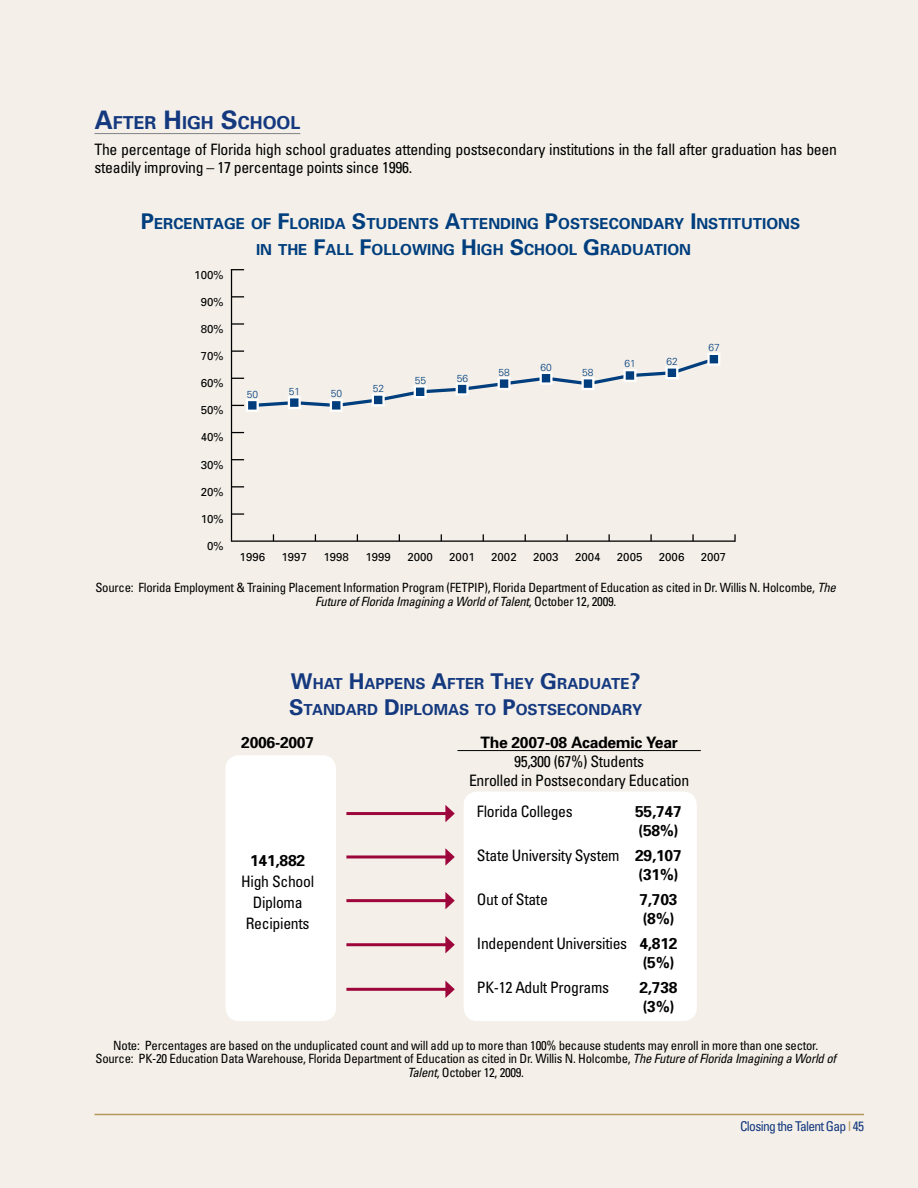
<style>
.page{position:relative;width:918px;height:1188px;background:#f4f0e9}
.page>*{position:absolute;margin:0;border:0;box-sizing:border-box;transform-origin:0 0}
.t1{font:700 17.85px "Univers";color:#15397f}
.t2{font:condensed 15.75px/18.9px "Univers";letter-spacing:-.02em;color:#000;text-align:center}
.t3{font:700 15.75px/18.9px "Univers";letter-spacing:-.02em;color:#000}
.t4{font:700 15.15px/26px "Univers";color:#003e7e;text-align:center}
.t5{font:700 15.15px/26.1px "Univers";color:#15397f}
.t6{font:condensed 13.5px "Univers";letter-spacing:-.05em;color:#15397f}
.t7{font:condensed 12.75px/13.5px "Univers";letter-spacing:-.02em;color:#000;text-align:center}
.t8{font:11.55px "Univers";color:#000}
.t9{font:300 10.2px "Univers";color:#003e7e}
.s1{font-size:25.5px}
.s2{font-size:21.6px}
.s3{font-style:italic}
.s4{font-size:21.75px}
.s5{font-weight:700;font-stretch:normal}
.s6{color:#b4975a}
</style>
<div class="page">
<hr style="left:94px;top:1114px;width:770px;height:1px;background:#b4975a">
<div style="left:226px;top:755px;width:110px;height:266px;background:#fff;border-radius:14px"></div>
<div style="left:464px;top:792px;width:233px;height:229px;background:#fff;border-radius:14px"></div>
<hr style="left:458px;top:750px;width:243px;height:1px;background:#000">
<hr style="left:346px;top:812px;width:102px;height:3px;background:#9d063b">
<svg style="left:445px;top:805px;width:10px;height:17px"></svg>
<hr style="left:346px;top:855px;width:102px;height:3px;background:#9d063b">
<svg style="left:445px;top:848px;width:10px;height:18px"></svg>
<hr style="left:346px;top:899px;width:102px;height:3px;background:#9d063b">
<svg style="left:445px;top:892px;width:10px;height:17px"></svg>
<hr style="left:346px;top:943px;width:102px;height:3px;background:#9d063b">
<svg style="left:445px;top:936px;width:10px;height:17px"></svg>
<hr style="left:346px;top:988px;width:102px;height:3px;background:#9d063b">
<svg style="left:445px;top:981px;width:10px;height:17px"></svg>
<hr style="left:232px;top:540px;width:503px;height:2px;background:#000">
<svg style="left:650px;top:534px;width:2px;height:7px"></svg>
<svg style="left:692px;top:534px;width:2px;height:7px"></svg>
<svg style="left:734px;top:534px;width:2px;height:8px"></svg>
<hr style="left:231px;top:270px;width:1px;height:272px;background:#000">
<svg style="left:232px;top:486px;width:12px;height:1px"></svg>
<svg style="left:232px;top:459px;width:12px;height:1px"></svg>
<svg style="left:232px;top:432px;width:12px;height:1px"></svg>
<svg style="left:232px;top:323px;width:12px;height:2px"></svg>
<svg style="left:232px;top:296px;width:12px;height:1px"></svg>
<svg style="left:231px;top:269px;width:13px;height:1px"></svg>
<svg style="left:232px;top:513px;width:12px;height:2px"></svg>
<svg style="left:232px;top:350px;width:488px;height:62px"></svg>
<hr style="left:94px;top:133px;width:206px;height:1px;background:#808285">
<h1 class="t1" style="left:94px;top:111px;width:207px"><span class="s1">A</span>FTER <span class="s1">H</span>IGH <span class="s1">S</span>CHOOL</h1>
<p class="t2" style="left:94px;top:139px;width:744px;text-align:left">The percentage of Florida high school graduates attending postsecondary institutions in the fall after graduation has been steadily improving – 17 percentage points since 1996.</p>
<p class="t4" style="left:141px;top:210px;width:661px"><span class="s2">P</span>ERCENTAGE OF <span class="s2">F</span>LORIDA <span class="s2">S</span>TUDENTS <span class="s2">A</span>TTENDING <span class="s2">P</span>OSTSECONDARY <span class="s2">I</span>NSTITUTIONS<br>IN THE <span class="s2">F</span>ALL <span class="s2">F</span>OLLOWING <span class="s2">H</span>IGH <span class="s2">S</span>CHOOL <span class="s2">G</span>RADUATION</p>
<p class="t8" style="left:194px;top:267px;width:31px">100%</p>
<p class="t8" style="left:201px;top:294px;width:24px">90%</p>
<p class="t8" style="left:201px;top:322px;width:24px">80%</p>
<p class="t8" style="left:201px;top:349px;width:24px">70%</p>
<p class="t8" style="left:201px;top:376px;width:24px">60%</p>
<p class="t8" style="left:201px;top:403px;width:24px">50%</p>
<p class="t8" style="left:201px;top:430px;width:24px">40%</p>
<p class="t8" style="left:201px;top:457px;width:24px">30%</p>
<p class="t8" style="left:201px;top:484px;width:24px">20%</p>
<p class="t8" style="left:201px;top:512px;width:24px">10%</p>
<p class="t8" style="left:207px;top:539px;width:18px">0%</p>
<p class="t9" style="left:247px;top:388px;width:13px">50</p>
<p class="t9" style="left:289px;top:385px;width:13px">51</p>
<p class="t9" style="left:331px;top:388px;width:13px">50</p>
<p class="t9" style="left:373px;top:382px;width:13px">52</p>
<p class="t9" style="left:415px;top:374px;width:13px">55</p>
<p class="t9" style="left:457px;top:372px;width:13px">56</p>
<p class="t9" style="left:498px;top:366px;width:13px">58</p>
<p class="t9" style="left:540px;top:361px;width:13px">60</p>
<p class="t9" style="left:582px;top:366px;width:13px">58</p>
<p class="t9" style="left:625px;top:358px;width:13px">61</p>
<p class="t9" style="left:667px;top:355px;width:13px">62</p>
<p class="t9" style="left:709px;top:341px;width:13px">67</p>
<p class="t8" style="left:240px;top:550px;width:27px">1996</p>
<p class="t8" style="left:282px;top:550px;width:27px">1997</p>
<p class="t8" style="left:323px;top:550px;width:27px">1998</p>
<p class="t8" style="left:365px;top:550px;width:27px">1999</p>
<p class="t8" style="left:407px;top:550px;width:27px">2000</p>
<p class="t8" style="left:449px;top:550px;width:27px">2001</p>
<p class="t8" style="left:491px;top:550px;width:27px">2002</p>
<p class="t8" style="left:533px;top:550px;width:27px">2003</p>
<p class="t8" style="left:575px;top:550px;width:27px">2004</p>
<p class="t8" style="left:617px;top:550px;width:27px">2005</p>
<p class="t8" style="left:659px;top:550px;width:27px">2006</p>
<p class="t8" style="left:701px;top:550px;width:27px">2007</p>
<p class="t7" style="left:95px;top:580px;width:742px">Source: Florida Employment &amp; Training Placement Information Program (FETPIP), Florida Department of Education as cited in Dr. Willis N. Holcombe, <span class="s3">The<br>Future of Florida Imagining a World of Talent</span>, October 12, 2009.</p>
<p class="t5" style="left:289px;top:670px;width:355px"><span class="s4">W</span>HAT <span class="s4">H</span>APPENS <span class="s4">A</span>FTER <span class="s4">T</span>HEY <span class="s4">G</span>RADUATE<span class="s4">?<br>S</span>TANDARD <span class="s4">D</span> IPLOMAS TO <span class="s4">P</span>OSTSECONDARY</p>
<p class="t3" style="left:480px;top:732px;width:199px">The 2007-08 Academic Year</p>
<p class="t2" style="left:469px;top:751px;width:222px">95,300 (67%) Students<br>Enrolled in Postsecondary Education</p>
<p class="t2" style="left:477px;top:802px;width:97px">Florida Colleges</p>
<p class="t3" style="left:635px;top:802px;width:48px">55,747 (58%)</p>
<p class="t2" style="left:477px;top:846px;width:206px;text-align:right">State University System <span class="s5">29,107 (31%)</span></p>
<p class="t2" style="left:477px;top:890px;width:72px">Out of State</p>
<p class="t3" style="left:639px;top:890px;width:40px">7,703 (8%)</p>
<p class="t2" style="left:477px;top:934px;width:202px;text-align:right">Independent Universities <span class="s5">4,812 (5%)</span></p>
<p class="t2" style="left:477px;top:978px;width:134px">PK-12 Adult Programs</p>
<p class="t3" style="left:639px;top:977px;width:40px">2,738 (3%)</p>
<p class="t7" style="left:96px;top:1038px;width:742px">Note: Percentages are based on the unduplicated count and will add up to more than 100% because students may enroll in more than one sector.<br>Source: PK-20 Education Data Warehouse, Florida Department of Education as cited in Dr. Willis N. Holcombe, <span class="s3">The Future of Florida Imagining a World of<br>Talent</span>, October 12, 2009.</p>
<p class="t3" style="left:241px;top:732px;width:74px">2006-2007</p>
<p class="t3" style="left:250px;top:850px;width:57px">141,882</p>
<p class="t2" style="left:241px;top:870px;width:74px;line-height:21px">High School<br>Diploma<br>Recipients</p>
<p class="t6" style="left:740px;top:1118px;width:125px">Closing the Talent Gap <span class="s6">l</span> 45</p>
</div>
